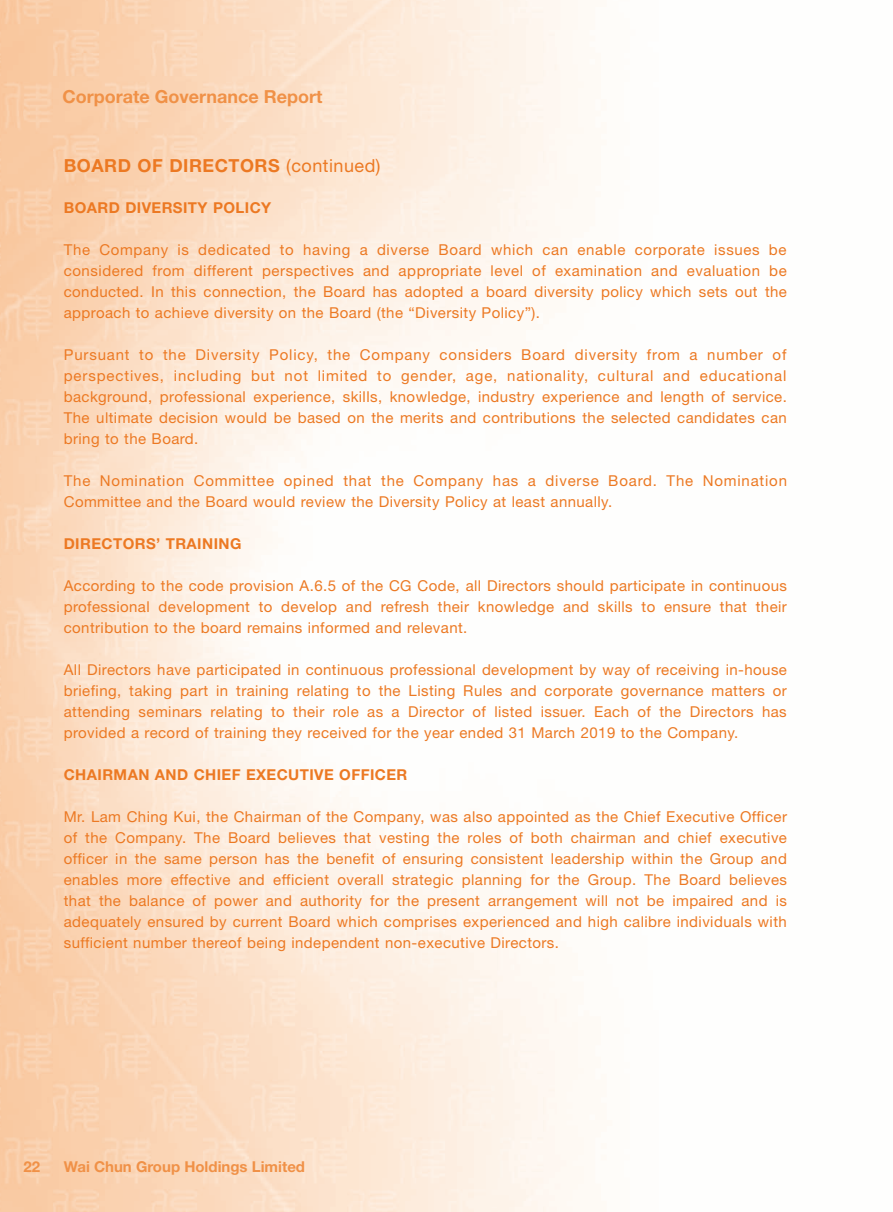
<style>
.page{position:relative;width:893px;height:1212px;background:#fff}
.page>*{position:absolute;margin:0;border:0;box-sizing:border-box;transform-origin:0 0}
.t1{font:700 18px "Helvetica Neue LT Std";letter-spacing:.03em;color:#ec7923}
.t2{font:700 18px "Helvetica Neue LT Std";color:#f09147}
.t3{font:15px/21px "Helvetica Neue LT Std";letter-spacing:.03em;color:#ec7923;text-align:justify}
.t4{font:15px/21px "Helvetica Neue LT Std";letter-spacing:.055em;color:#ec7923}
.t5{font:700 15px "Helvetica Neue LT Std";letter-spacing:.03em;color:#ec7923}
.t6{font:700 15px "Helvetica Neue LT Std";color:#f09147}
.s1{font-weight:400}
</style>
<div class="page">
<p class="t2" style="left:63px;top:86px;width:262px">Corporate Governance Report</p>
<p class="t1" style="left:64px;top:155px;width:318px">BOARD OF DIRECTORS <span class="s1">(continued)</span></p>
<p class="t5" style="left:64px;top:199px;width:209px">BOARD DIVERSITY POLICY</p>
<p class="t3" style="left:64px;top:239px;width:725px">The Company is dedicated to having a diverse Board which can enable corporate issues be considered from different perspectives and appropriate level of examination and evaluation be conducted. In this connection, the Board has adopted a board diversity policy which sets out the approach to achieve diversity on the Board (the “Diversity Policy”).</p>
<p class="t3" style="left:64px;top:344px;width:725px">Pursuant to the Diversity Policy, the Company considers Board diversity from a number of perspectives, including but not limited to gender, age, nationality, cultural and educational background, professional experience, skills, knowledge, industry experience and length of service.<br>The ultimate decision would be based on the merits and contributions the selected candidates can bring to the Board.</p>
<p class="t4" style="left:64px;top:470px;width:725px">The Nomination Committee opined that the Company has a diverse Board. The Nomination<br>Committee and the Board would review the Diversity Policy at least annually.</p>
<p class="t5" style="left:64px;top:535px;width:179px">DIRECTORS’ TRAINING</p>
<p class="t3" style="left:64px;top:575px;width:725px">According to the code provision A.6.5 of the CG Code, all Directors should participate in continuous professional development to develop and refresh their knowledge and skills to ensure that their contribution to the board remains informed and relevant.</p>
<p class="t3" style="left:64px;top:659px;width:725px">All Directors have participated in continuous professional development by way of receiving in-house briefing, taking part in training relating to the Listing Rules and corporate governance matters or attending seminars relating to their role as a Director of listed issuer. Each of the Directors has provided a record of training they received for the year ended 31 March 2019 to the Company.</p>
<p class="t5" style="left:64px;top:766px;width:345px">CHAIRMAN AND CHIEF EXECUTIVE OFFICER</p>
<p class="t3" style="left:64px;top:806px;width:725px">Mr. Lam Ching Kui, the Chairman of the Company, was also appointed as the Chief Executive Officer of the Company. The Board believes that vesting the roles of both chairman and chief executive officer in the same person has the benefit of ensuring consistent leadership within the Group and enables more effective and efficient overall strategic planning for the Group. The Board believes that the balance of power and authority for the present arrangement will not be impaired and is adequately ensured by current Board which comprises experienced and high calibre individuals with sufficient number thereof being independent non-executive Directors.</p>
<p class="t6" style="left:23px;top:1157px;width:18px">22</p>
<p class="t6" style="left:64px;top:1157px;width:243px">Wai Chun Group Holdings Limited</p>
</div>
